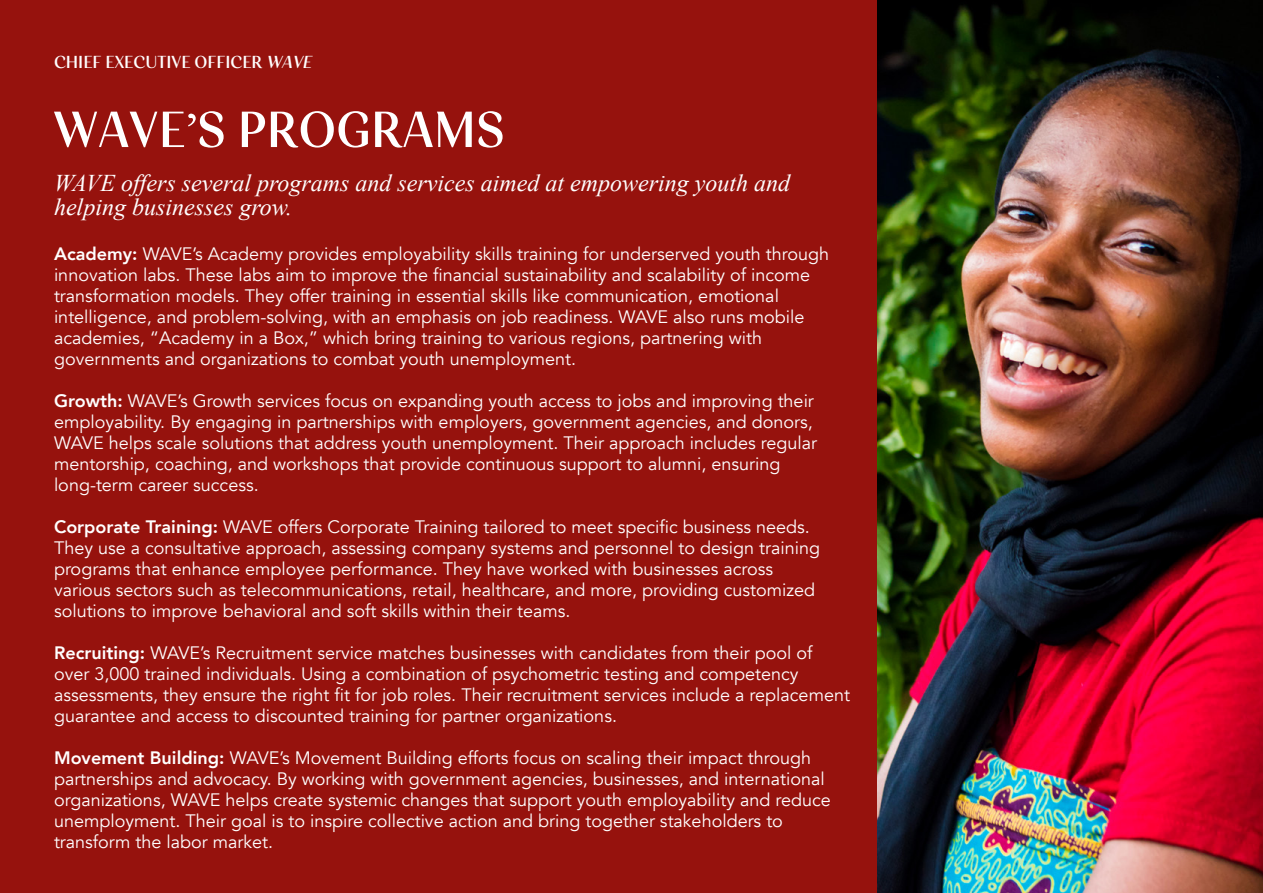
<style>
.page{position:relative;width:1263px;height:893px;background:#96120d}
.page>*{position:absolute;margin:0;border:0;box-sizing:border-box;transform-origin:0 0}
.t1{font:52.5px "Senlot Nor Dem";color:#fff}
.t2{font:italic 24px/24px "Times New Roman";color:#fff}
.t3{font:18px/21px "Avenir";color:#fff}
.t4{font:18px "Senlot Nor Dem";color:#fff}
.s1{font-style:italic}
.s2{font-family:"Garamond"}
.s3{font-weight:800}
</style>
<div class="page">
<img style="left:877px;top:0;width:386px;height:893px">
<p class="t4" style="left:54px;top:52px;width:263px">CHIEF EXECUTIVE OFFICER <span class="s1">WAVE</span></p>
<h1 class="t1" style="left:54px;top:99px;width:452px">WAVE<span class="s2">’</span>S PROGRAMS</h1>
<h2 class="t2" style="left:54px;top:170px;width:738px">WAVE offers several programs and services aimed at empowering youth and helping businesses grow.</h2>
<p class="t3" style="left:54px;top:244px;width:777px"><span class="s3">Academy:</span> WAVE’s Academy provides employability skills training for underserved youth through innovation labs. These labs aim to improve the financial sustainability and scalability of income transformation models. They offer training in essential skills like communication, emotional intelligence, and problem-solving, with an emphasis on job readiness. WAVE also runs mobile academies, “Academy in a Box,” which bring training to various regions, partnering with governments and organizations to combat youth unemployment.</p>
<p class="t3" style="left:54px;top:391px;width:765px"><span class="s3">Growth:</span> WAVE’s Growth services focus on expanding youth access to jobs and improving their employability. By engaging in partnerships with employers, government agencies, and donors, WAVE helps scale solutions that address youth unemployment. Their approach includes regular mentorship, coaching, and workshops that provide continuous support to alumni, ensuring long-term career success.</p>
<p class="t3" style="left:54px;top:517px;width:768px"><span class="s3">Corporate Training:</span> WAVE offers Corporate Training tailored to meet specific business needs.<br>They use a consultative approach, assessing company systems and personnel to design training programs that enhance employee performance. They have worked with businesses across various sectors such as telecommunications, retail, healthcare, and more, providing customized solutions to improve behavioral and soft skills within their teams.</p>
<p class="t3" style="left:54px;top:643px;width:797px"><span class="s3">Recruiting:</span> WAVE’s Recruitment service matches businesses with candidates from their pool of over 3,000 trained individuals. Using a combination of psychometric testing and competency assessments, they ensure the right fit for job roles. Their recruitment services include a replacement guarantee and access to discounted training for partner organizations.</p>
<p class="t3" style="left:54px;top:748px;width:778px"><span class="s3">Movement Building:</span> WAVE’s Movement Building efforts focus on scaling their impact through partnerships and advocacy. By working with government agencies, businesses, and international organizations, WAVE helps create systemic changes that support youth employability and reduce unemployment. Their goal is to inspire collective action and bring together stakeholders to transform the labor market.</p>
</div>
